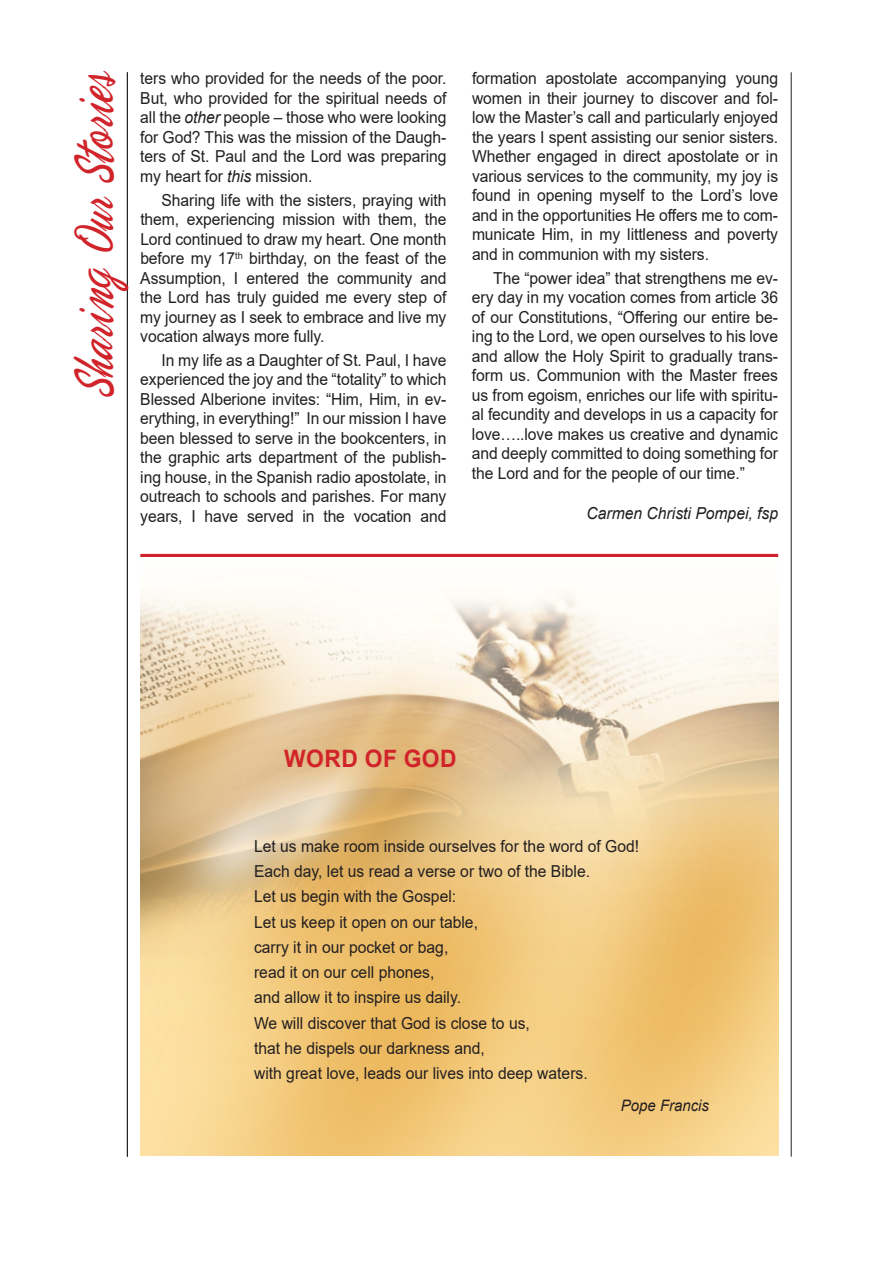
<style>
.page{position:relative;width:893px;height:1263px;background:#fff}
.page>*{position:absolute;margin:0;border:0;box-sizing:border-box;transform-origin:0 0}
.TITOLO_VERTICALE{font:57px "Phoenix Script FLF";color:#d1232a;scale:.7 1}
.TESTO_GENERICO{font:700 24px "Arial";letter-spacing:.025em;color:#d1232a;scale:.95 1}
.TESTO_GENERICO-2{font:16.5px/19.5px "Arial";color:#231f20;text-align:justify;scale:.95 1}
.TESTO_GENERICO-3{font:italic 16.5px "Arial";color:#231f20;scale:.95 1}
.TESTO_GENERICO-4{font:italic 15.75px "Arial";color:#231f20;scale:.95 1}
.s1{font-style:italic}
</style>
<div class="page">
<div style="left:140px;top:554px;width:638px;height:6px;background:#d1232a"></div>
<hr style="left:127px;top:72px;width:1px;height:1085px;background:#231f20">
<img style="left:140px;top:557px;width:638px;height:598px">
<hr style="left:791px;top:72px;width:1px;height:1085px;background:#231f20">
<p class="TITOLO_VERTICALE" style="left:65px;top:398px;width:469px;rotate:-90deg">Sharing Our Stories</p>
<p class="TESTO_GENERICO-2" style="left:140px;top:69px;width:324px">ters who provided for the needs of the poor.<br>But, who provided for the spiritual needs of all the <span class="s1">other</span> people – those who were looking for God? This was the mission of the Daugh&shy;ters of St. Paul and the Lord was preparing my heart for <span class="s1">this</span> mission.</p>
<p class="TESTO_GENERICO-2" style="left:140px;top:190px;width:324px;text-indent:21px">Sharing life with the sisters, praying with them, experiencing mission with them, the Lord continued to draw my heart. One month before my 17<sup>th</sup> birthday, on the feast of the Assumption, I entered the community and the Lord has truly guided me every step of my journey as I seek to embrace and live my vocation always more fully.</p>
<p class="TESTO_GENERICO-2" style="left:140px;top:350px;width:324px;text-indent:21px">In my life as a Daughter of St. Paul, I have experienced the joy and the “totality” to which Blessed Alberione invites: “Him, Him, in ev&shy;erything, in everything!” In our mission I have been blessed to serve in the bookcenters, in the graphic arts department of the publish&shy;ing house, in the Spanish radio apostolate, in outreach to schools and parishes. For many years, I have served in the vocation and</p>
<p class="TESTO_GENERICO-2" style="left:472px;top:69px;width:324px">formation apostolate accompanying young women in their journey to discover and fol&shy;low the Master’s call and particularly enjoyed the years I spent assisting our senior sisters.<br>Whether engaged in direct apostolate or in various services to the community, my joy is found in opening myself to the Lord’s love and in the opportunities He offers me to com&shy;municate Him, in my littleness and poverty and in communion with my sisters.</p>
<p class="TESTO_GENERICO-2" style="left:472px;top:268px;width:324px;text-indent:21px">The “power idea” that strengthens me ev&shy;ery day in my vocation comes from article 36 of our Constitutions, “Offering our entire be&shy;ing to the Lord, we open ourselves to his love and allow the Holy Spirit to gradually trans&shy;form us. Communion with the Master frees us from egoism, enriches our life with spiritu&shy;al fecundity and develops in us a capacity for love…..love makes us creative and dynamic and deeply committed to doing something for the Lord and for the people of our time.”</p>
<p class="TESTO_GENERICO-3" style="left:586px;top:503px;width:203px">Carmen Christi Pompei, fsp</p>
<p class="TESTO_GENERICO" style="left:284px;top:742px;width:183px">WORD OF GOD</p>
<p class="TESTO_GENERICO-2" style="left:254px;top:836px;width:407px">Let us make room inside ourselves for the word of God!</p>
<p class="TESTO_GENERICO-2" style="left:254px;top:861px;width:355px">Each day, let us read a verse or two of the Bible.</p>
<p class="TESTO_GENERICO-2" style="left:254px;top:887px;width:214px">Let us begin with the Gospel:</p>
<p class="TESTO_GENERICO-2" style="left:254px;top:912px;width:237px">Let us keep it open on our table,</p>
<p class="TESTO_GENERICO-2" style="left:254px;top:937px;width:206px">carry it in our pocket or bag,</p>
<p class="TESTO_GENERICO-2" style="left:254px;top:962px;width:191px">read it on our cell phones,</p>
<p class="TESTO_GENERICO-2" style="left:254px;top:988px;width:219px">and allow it to inspire us daily.</p>
<p class="TESTO_GENERICO-2" style="left:254px;top:1013px;width:292px">We will discover that God is close to us,</p>
<p class="TESTO_GENERICO-2" style="left:254px;top:1038px;width:245px">that he dispels our darkness and,</p>
<p class="TESTO_GENERICO-2" style="left:254px;top:1063px;width:353px">with great love, leads our lives into deep waters.</p>
<p class="TESTO_GENERICO-4" style="left:621px;top:1096px;width:94px">Pope Francis</p>
</div>
